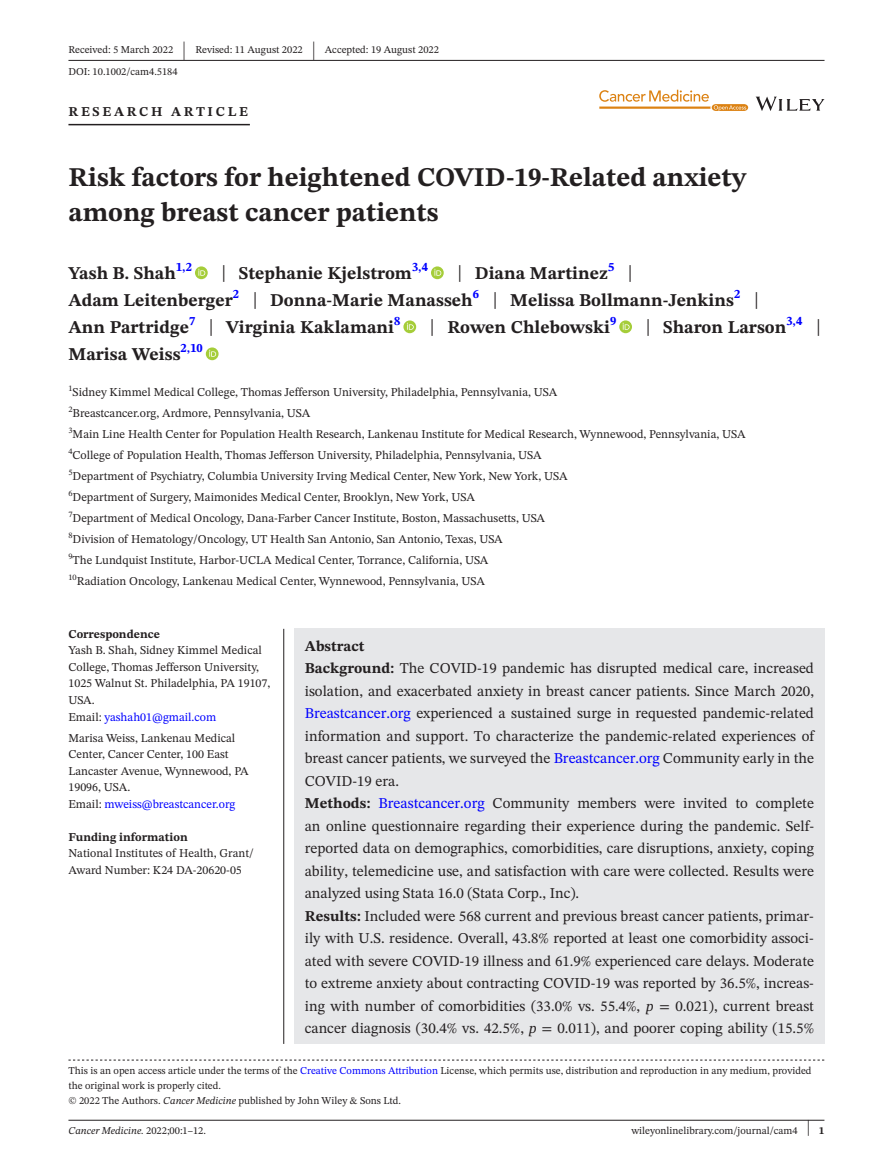
<style>
.page{position:relative;width:893px;height:1174px;background:#fff}
.page>*{position:absolute;margin:0;border:0;box-sizing:border-box;transform-origin:0 0}
.t1{font:700 27px/34.5px "STIX Two Text";color:#231f20}
.t2{font:25.65px "STIX Two Text";color:#231f20;scale:.49 1}
.t3{font:700 18px/27px "STIX Two Text";color:#231f20}
.t4{font:15px/22.5px "STIX Two Text";color:#231f20}
.t5{font:700 13.5px "STIX Two Text";letter-spacing:.2em;color:#231f20}
.t6{font:12px/16.5px "STIX Two Text";color:#231f20}
.t7{font:700 12px "STIX Two Text";color:#231f20}
.t8{font:10.5px/15px "STIX Two Text";color:#231f20}
.t9{font:italic 10.5px "STIX Two Text";color:#231f20}
.t10{font:8.4px "STIX Two Text";color:#231f20}
.s1{font-weight:400;font-size:23.4px}
.s2{color:#00f}
.s3{font-weight:700}
.s4{font-style:italic}
.s5{font-family:"STIX"}
.s6{font-style:normal}
.s7{font-size:22.2px}
</style>
<div class="page">
<hr style="left:68px;top:1119px;width:756px;height:1px;background:#231f20">
<svg style="left:756px;top:97px;width:68px;height:14px"></svg>
<svg style="left:599px;top:90px;width:149px;height:21px"></svg>
<hr style="left:68px;top:60px;width:756px;height:1px;background:#231f20">
<hr style="left:68px;top:124px;width:182px;height:1px;background:#231f20">
<svg style="left:195px;top:266px;width:13px;height:13px"></svg>
<svg style="left:198px;top:269px;width:7px;height:7px"></svg>
<svg style="left:431px;top:266px;width:13px;height:13px"></svg>
<svg style="left:434px;top:269px;width:7px;height:7px"></svg>
<svg style="left:403px;top:320px;width:13px;height:13px"></svg>
<svg style="left:407px;top:323px;width:7px;height:7px"></svg>
<svg style="left:619px;top:320px;width:13px;height:13px"></svg>
<svg style="left:623px;top:323px;width:7px;height:7px"></svg>
<svg style="left:206px;top:347px;width:13px;height:13px"></svg>
<svg style="left:209px;top:350px;width:7px;height:7px"></svg>
<svg style="left:68px;top:1059px;width:756px;height:1px"></svg>
<div style="left:294px;top:629px;width:530px;height:415px;background:#e6e7e9"></div>
<hr style="left:283px;top:629px;width:1px;height:415px;background:#231f20">
<p class="t8" style="left:68px;top:42px;width:106px">Received: 5 March 2022</p>
<h2 class="t2" style="left:183px;top:32px;width:8px">|</h2>
<p class="t8" style="left:195px;top:42px;width:109px">Revised: 11 August 2022</p>
<h2 class="t2" style="left:312px;top:32px;width:8px">|</h2>
<p class="t8" style="left:325px;top:42px;width:116px">Accepted: 19 August 2022</p>
<p class="t8" style="left:68px;top:64px;width:111px">DOI: 10.1002/cam4.5184</p>
<p class="t5" style="left:68px;top:101px;width:181px">RESEARCH ARTICLE</p>
<h1 class="t1" style="left:68px;top:161px;width:679px">Risk factors for heightened COVID-19-Related anxiety among breast cancer patients</h1>
<p class="t3" style="left:68px;top:260px;width:125px">Yash B. Shah<sup>1,2</sup></p>
<p class="t3" style="left:221px;top:260px;width:208px"><span class="s1">|</span> Stephanie Kjelstrom<sup>3,4</sup></p>
<p class="t3" style="left:68px;top:260px;width:692px;text-indent:389px"><span class="s1">|</span> Diana Martinez<sup>5</sup> <span class="s1">|<br></span>Adam Leitenberger<sup>2</sup> <span class="s1">|</span> Donna-Marie Manasseh<sup>6</sup> <span class="s1">|</span> Melissa Bollmann-Jenkins<sup>2</sup> <span class="s1">|<br></span>Ann Partridge<sup>7</sup> <span class="s1">|</span> Virginia Kaklamani<sup>8</sup></p>
<p class="t3" style="left:430px;top:314px;width:188px"><span class="s1">|</span> Rowen Chlebowski<sup>9</sup></p>
<p class="t3" style="left:646px;top:314px;width:177px"><span class="s1">|</span> Sharon Larson<sup>3,4</sup> <span class="s1">|</span></p>
<p class="t3" style="left:68px;top:341px;width:136px">Marisa Weiss<sup>2,10</sup></p>
<p class="t6" style="left:68px;top:384px;width:490px"><sup>1</sup>Sidney Kimmel Medical College, Thomas Jefferson University, Philadelphia, Pennsylvania, USA</p>
<p class="t10" style="left:68px;top:403px;width:6px">2</p>
<p class="t6" style="left:73px;top:405px;width:239px">Breastcancer.org, Ardmore, Pennsylvania, USA</p>
<p class="t10" style="left:68px;top:424px;width:6px">3</p>
<p class="t6" style="left:73px;top:426px;width:675px">Main Line Health Center for Population Health Research, Lankenau Institute for Medical Research, Wynnewood, Pennsylvania, USA</p>
<p class="t10" style="left:68px;top:445px;width:6px">4</p>
<p class="t6" style="left:73px;top:447px;width:471px">College of Population Health, Thomas Jefferson University, Philadelphia, Pennsylvania, USA</p>
<p class="t10" style="left:68px;top:466px;width:6px">5</p>
<p class="t6" style="left:73px;top:468px;width:497px">Department of Psychiatry, Columbia University Irving Medical Center, New York, New York, USA</p>
<p class="t10" style="left:68px;top:487px;width:6px">6</p>
<p class="t6" style="left:73px;top:489px;width:404px">Department of Surgery, Maimonides Medical Center, Brooklyn, New York, USA</p>
<p class="t10" style="left:68px;top:508px;width:6px">7</p>
<p class="t6" style="left:73px;top:510px;width:474px">Department of Medical Oncology, Dana-Farber Cancer Institute, Boston, Massachusetts, USA</p>
<p class="t10" style="left:68px;top:529px;width:6px">8</p>
<p class="t6" style="left:73px;top:531px;width:432px">Division of Hematology/Oncology, UT Health San Antonio, San Antonio, Texas, USA</p>
<p class="t10" style="left:68px;top:550px;width:6px">9</p>
<p class="t6" style="left:73px;top:552px;width:417px">The Lundquist Institute, Harbor-UCLA Medical Center, Torrance, California, USA</p>
<p class="t10" style="left:68px;top:571px;width:10px">10</p>
<p class="t6" style="left:77px;top:573px;width:410px">Radiation Oncology, Lankenau Medical Center, Wynnewood, Pennsylvania, USA</p>
<p class="t7" style="left:68px;top:625px;width:93px">Correspondence</p>
<p class="t6" style="left:68px;top:642px;width:203px">Yash B. Shah, Sidney Kimmel Medical<br>College, Thomas Jefferson University,<br>1025 Walnut St. Philadelphia, PA 19107,<br>USA.<br>Email: <span class="s2">yashah01@gmail.com</span></p>
<p class="t6" style="left:68px;top:729px;width:182px">Marisa Weiss, Lankenau Medical<br>Center, Cancer Center, 100 East<br>Lancaster Avenue, Wynnewood, PA<br>19096, USA.<br>Email: <span class="s2">mweiss@breastcancer.org</span></p>
<p class="t7" style="left:68px;top:828px;width:121px">Funding information</p>
<p class="t6" style="left:68px;top:844px;width:187px">National Institutes of Health, Grant/<br>Award Number: K24 DA-20620-05</p>
<p class="t4" style="left:305px;top:634px;width:511px"><span class="s3">Abstract<br>Background:</span> The COVID-19 pandemic has disrupted medical care, increased isolation, and exacerbated anxiety in breast cancer patients. Since March 2020, <span class="s2">Breastcancer.org</span> experienced a sustained surge in requested pandemic-related information and support. To characterize the pandemic-related experiences of breast cancer patients, we surveyed the <span class="s2">Breastcancer.org</span> Community early in the COVID-19 era.<br><span class="s3">Methods:</span> <span class="s2">Breastcancer.org</span> Community members were invited to complete an online questionnaire regarding their experience during the pandemic. Self&shy;reported data on demographics, comorbidities, care disruptions, anxiety, coping ability, telemedicine use, and satisfaction with care were collected. Results were analyzed using Stata 16.0 (Stata Corp., Inc).<br><span class="s3">Results:</span> Included were 568 current and previous breast cancer patients, primar&shy;ily with U.S. residence. Overall, 43.8% reported at least one comorbidity associ&shy;ated with severe COVID-19 illness and 61.9% experienced care delays. Moderate to extreme anxiety about contracting COVID-19 was reported by 36.5%, increas&shy;ing with number of comorbidities (33.0% vs. 55.4%, <span class="s4">p</span> <span class="s5">=</span> 0.021), current breast cancer diagnosis (30.4% vs. 42.5%, <span class="s4">p</span> <span class="s5">=</span> 0.011), and poorer coping ability (15.5%</p>
<p class="t8" style="left:68px;top:1063px;width:745px">This is an open access article under the terms of the <span class="s2">Creative Commons Attribution</span> License, which permits use, distribution and reproduction in any medium, provided the original work is properly cited.<br>© 2022 The Authors. <span class="s4">Cancer Medicine</span> published by John Wiley &amp; Sons Ltd.</p>
<p class="t9" style="left:68px;top:1123px;width:139px">Cancer Medicine. <span class="s6">2022;00:1–12.</span></p>
<p class="t8" style="left:631px;top:1123px;width:195px">wileyonlinelibrary.com/journal/cam4 <span class="s7">|</span> <span class="s3">1</span></p>
</div>
